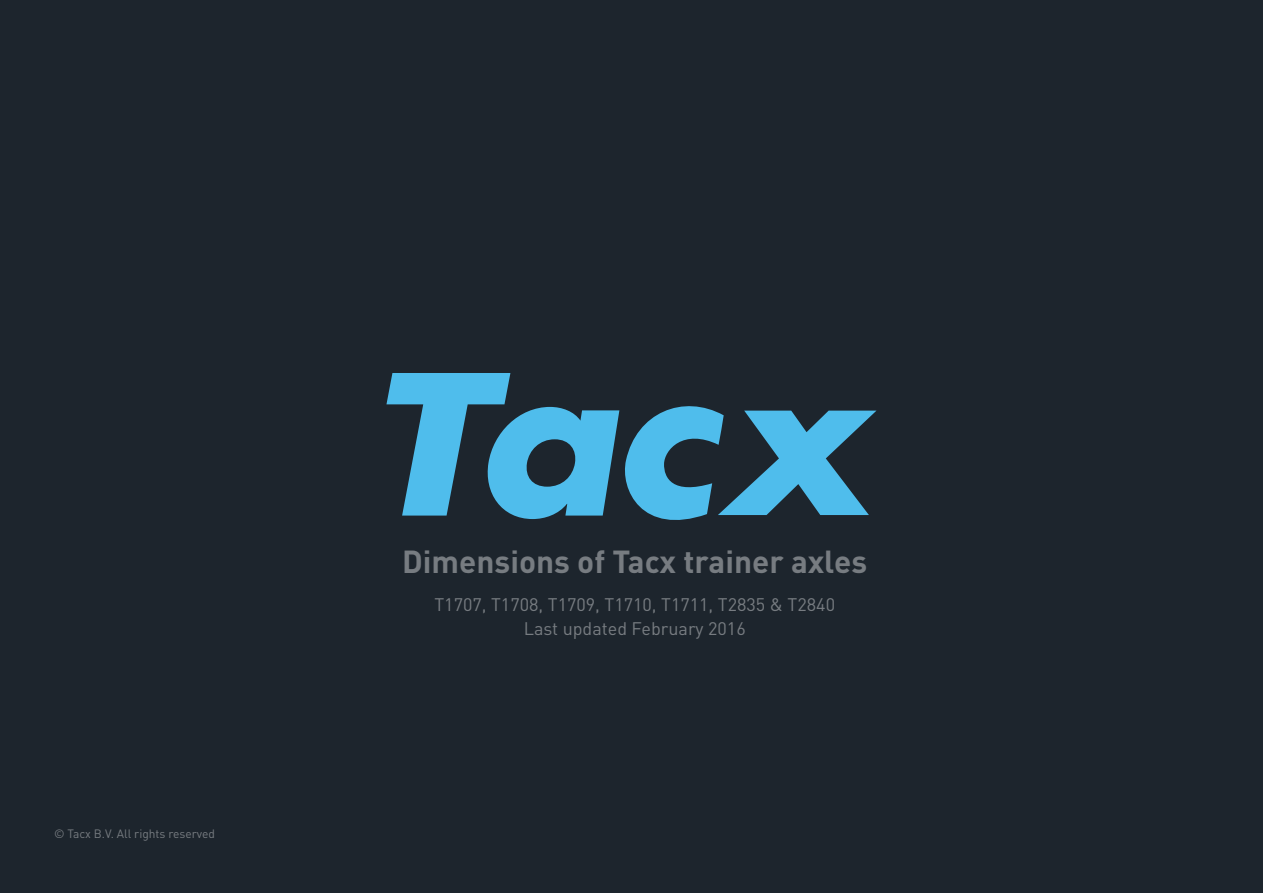
<style>
.page{position:relative;width:1263px;height:893px;background:#1d252d}
.page>*{position:absolute;margin:0;border:0;box-sizing:border-box;transform-origin:0 0}
.t1{font:700 31.5px "DIN Pro";color:#777c81}
.t2{font:18px "DIN Pro";color:#777c81}
.t3{font:12px "DIN Pro";color:#777c81}
</style>
<div class="page">
<svg style="left:386px;top:373px;width:490px;height:147px"></svg>
<p class="t3" style="left:54px;top:825px;width:163px">© Tacx B.V. All rights reserved</p>
<p class="t1" style="left:402px;top:535px;width:466px">Dimensions of Tacx trainer axles</p>
<p class="t2" style="left:434px;top:590px;width:402px">T1707, T1708, T1709, T1710, T1711, T2835 &amp; T2840</p>
<p class="t2" style="left:524px;top:614px;width:224px">Last updated February 2016</p>
</div>
